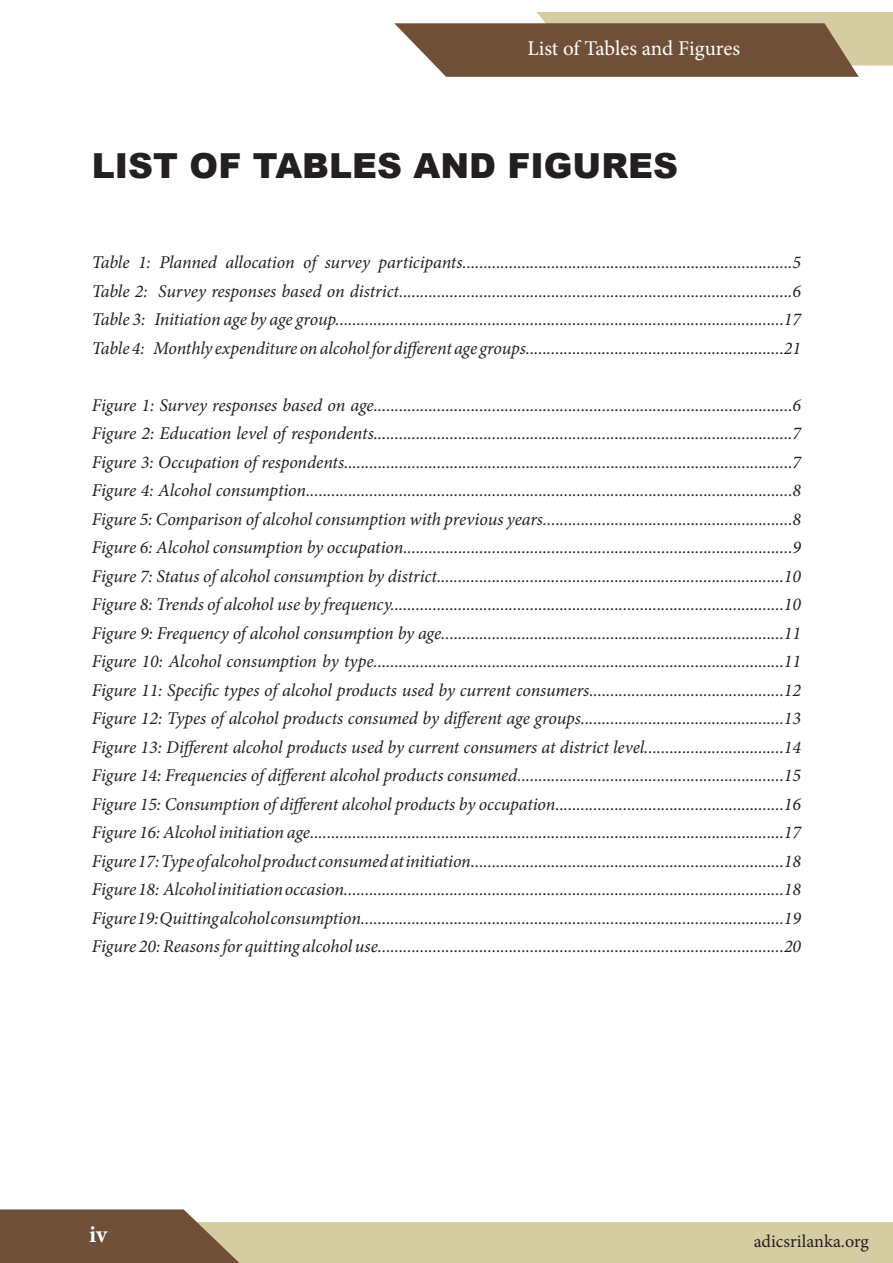
<style>
.page{position:relative;width:893px;height:1263px;background:#fff}
.page>*{position:absolute;margin:0;border:0;box-sizing:border-box;transform-origin:0 0}
.t1{font:900 34.5px "Arial";color:#231f20}
.t2{font:700 24px "Minion Pro";color:#fff}
.t3{font:21px "Minion Pro";letter-spacing:-.005em;color:#fff}
.t4{font:italic 18px/28.5px "Minion Pro";letter-spacing:-.01em;color:#231f20;text-align:justify}
.t5{font:18px "Minion Pro";color:#231f20}
</style>
<div class="page">
<div style="left:0;top:1222px;width:893px;height:41px;background:#d5cca2"></div>
<svg style="left:0;top:1209px;width:239px;height:54px;background:#7d6149"></svg>
<svg style="left:394px;top:12px;width:499px;height:65px;background:#927b61"></svg>
<p class="t3" style="left:527px;top:35px;width:214px">List of Tables and Figures</p>
<p class="t1" style="left:92px;top:141px;width:588px">LIST OF TABLES AND FIGURES</p>
<p class="t4" style="left:92px;top:248px;width:711px">Table 1: Planned allocation of survey participants..............................................................................5</p>
<p class="t4" style="left:92px;top:277px;width:711px">Table 2: Survey responses based on district.............................................................................................6</p>
<p class="t4" style="left:92px;top:305px;width:711px">Table 3: Initiation age by age group..........................................................................................................17</p>
<p class="t4" style="left:92px;top:334px;width:711px">Table 4: Monthly expenditure on alcohol for different age groups.............................................................21</p>
<p class="t4" style="left:92px;top:391px;width:711px">Figure 1: Survey responses based on age...................................................................................................6<br>Figure 2: Education level of respondents...................................................................................................7<br>Figure 3: Occupation of respondents..........................................................................................................7</p>
<p class="t4" style="left:92px;top:476px;width:711px">Figure 4: Alcohol consumption...................................................................................................................8</p>
<p class="t4" style="left:92px;top:505px;width:711px">Figure 5: Comparison of alcohol consumption with previous years...........................................................8<br>Figure 6: Alcohol consumption by occupation............................................................................................9<br>Figure 7: Status of alcohol consumption by district..................................................................................10</p>
<p class="t4" style="left:92px;top:590px;width:711px">Figure 8: Trends of alcohol use by frequency.............................................................................................10</p>
<p class="t4" style="left:92px;top:619px;width:711px">Figure 9: Frequency of alcohol consumption by age.................................................................................11</p>
<p class="t4" style="left:92px;top:647px;width:711px">Figure 10: Alcohol consumption by type.................................................................................................11</p>
<p class="t4" style="left:92px;top:676px;width:711px">Figure 11: Specific types of alcohol products used by current consumers..............................................12</p>
<p class="t4" style="left:92px;top:704px;width:711px">Figure 12: Types of alcohol products consumed by different age groups................................................13<br>Figure 13: Different alcohol products used by current consumers at district level.................................14</p>
<p class="t4" style="left:92px;top:761px;width:711px">Figure 14: Frequencies of different alcohol products consumed...............................................................15</p>
<p class="t4" style="left:92px;top:790px;width:711px">Figure 15: Consumption of different alcohol products by occupation......................................................16</p>
<p class="t4" style="left:92px;top:818px;width:711px">Figure 16: Alcohol initiation age................................................................................................................17</p>
<p class="t4" style="left:92px;top:847px;width:711px">Figure 17: Type of alcohol product consumed at initiation..........................................................................18</p>
<p class="t4" style="left:92px;top:875px;width:711px">Figure 18: Alcohol initiation occasion........................................................................................................18<br>Figure 19: Quitting alcohol consumption....................................................................................................19</p>
<p class="t4" style="left:92px;top:932px;width:711px">Figure 20: Reasons for quitting alcohol use................................................................................................20</p>
<p class="t2" style="left:89px;top:1217px;width:20px">iv</p>
<p class="t5" style="left:754px;top:1229px;width:117px">adicsrilanka.org</p>
</div>
